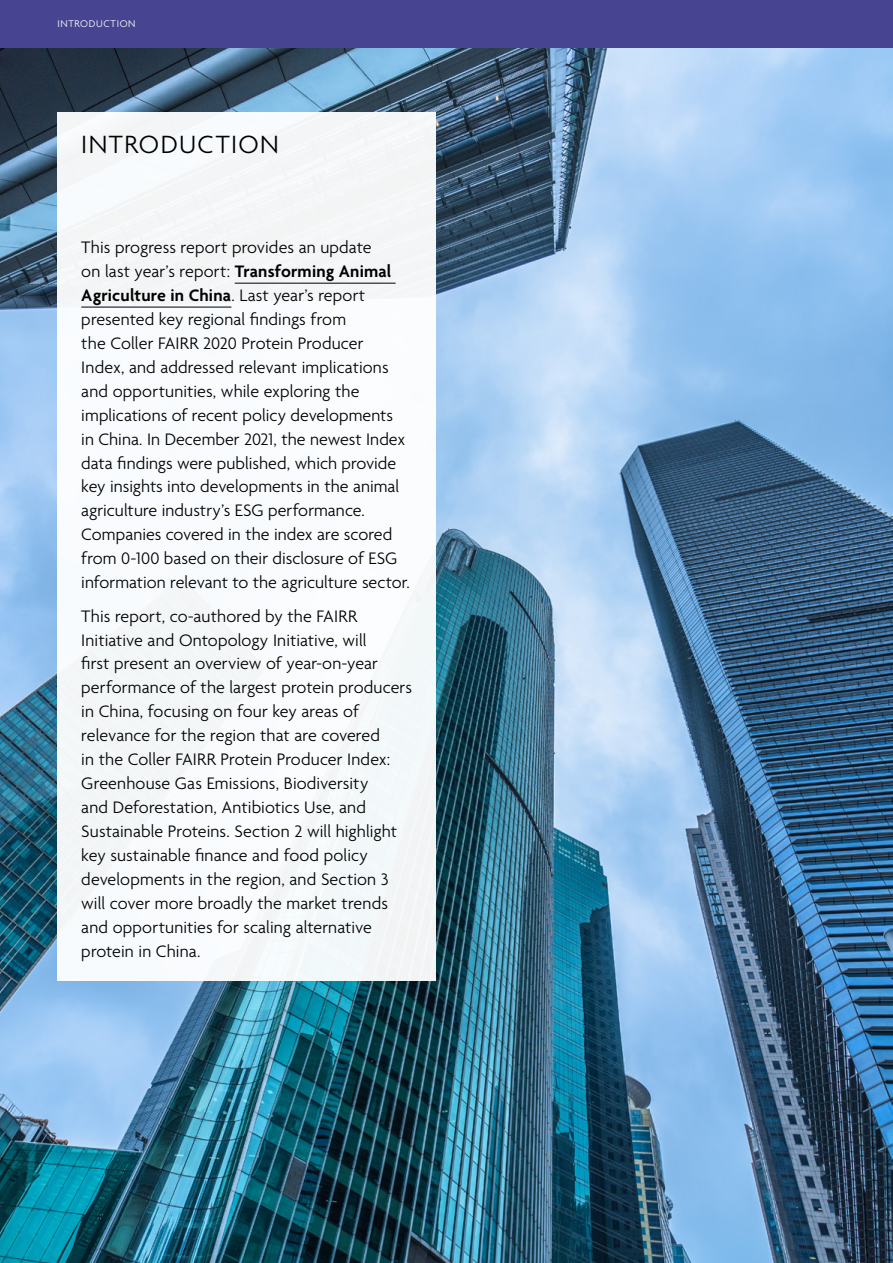
<style>
.page{position:relative;width:893px;height:1263px;background:#fff}
.page>*{position:absolute;margin:0;border:0;box-sizing:border-box;transform-origin:0 0}
.chapter_section_titl{font:300 27px "Agenda";letter-spacing:.05em;color:#000}
.body{font:300 18px/23.9px "Agenda";letter-spacing:.005em;color:#000}
.body-2{font:300 10.5px "Agenda";letter-spacing:.065em;color:#fff}
.s1{font-weight:600}
</style>
<div class="page">
<img style="left:0;top:48px;width:893px;height:1215px">
<div style="left:0;top:0;width:893px;height:48px;background:#474491"></div>
<div style="left:57px;top:112px;width:379px;height:868px;background:#f8fbfd"></div>
<hr style="left:235px;top:283px;width:161px;height:1px;background:#000">
<hr style="left:81px;top:307px;width:150px;height:1px;background:#000">
<p class="body-2" style="left:57px;top:18px;width:80px">INTRODUCTION</p>
<p class="chapter_section_titl" style="left:81px;top:130px;width:199px">INTRODUCTION</p>
<p class="body" style="left:81px;top:237px;width:330px">This progress report provides an update<br>on last year’s report: <span class="s1">Transforming Animal Agriculture in China</span>. Last year’s report presented key regional findings from<br>the Coller FAIRR 2020 Protein Producer Index, and addressed relevant implications and opportunities, while exploring the implications of recent policy developments in China. In December 2021, the newest Index data findings were published, which provide key insights into developments in the animal agriculture industry’s ESG performance.<br>Companies covered in the index are scored from 0-100 based on their disclosure of ESG information relevant to the agriculture sector.</p>
<p class="body" style="left:81px;top:605px;width:332px">This report, co-authored by the FAIRR Initiative and Ontopology Initiative, will<br>first present an overview of year-on-year performance of the largest protein producers in China, focusing on four key areas of relevance for the region that are covered<br>in the Coller FAIRR Protein Producer Index:<br>Greenhouse Gas Emissions, Biodiversity<br>and Deforestation, Antibiotics Use, and Sustainable Proteins. Section 2 will highlight key sustainable finance and food policy developments in the region, and Section 3 will cover more broadly the market trends and opportunities for scaling alternative protein in China.</p>
</div>
